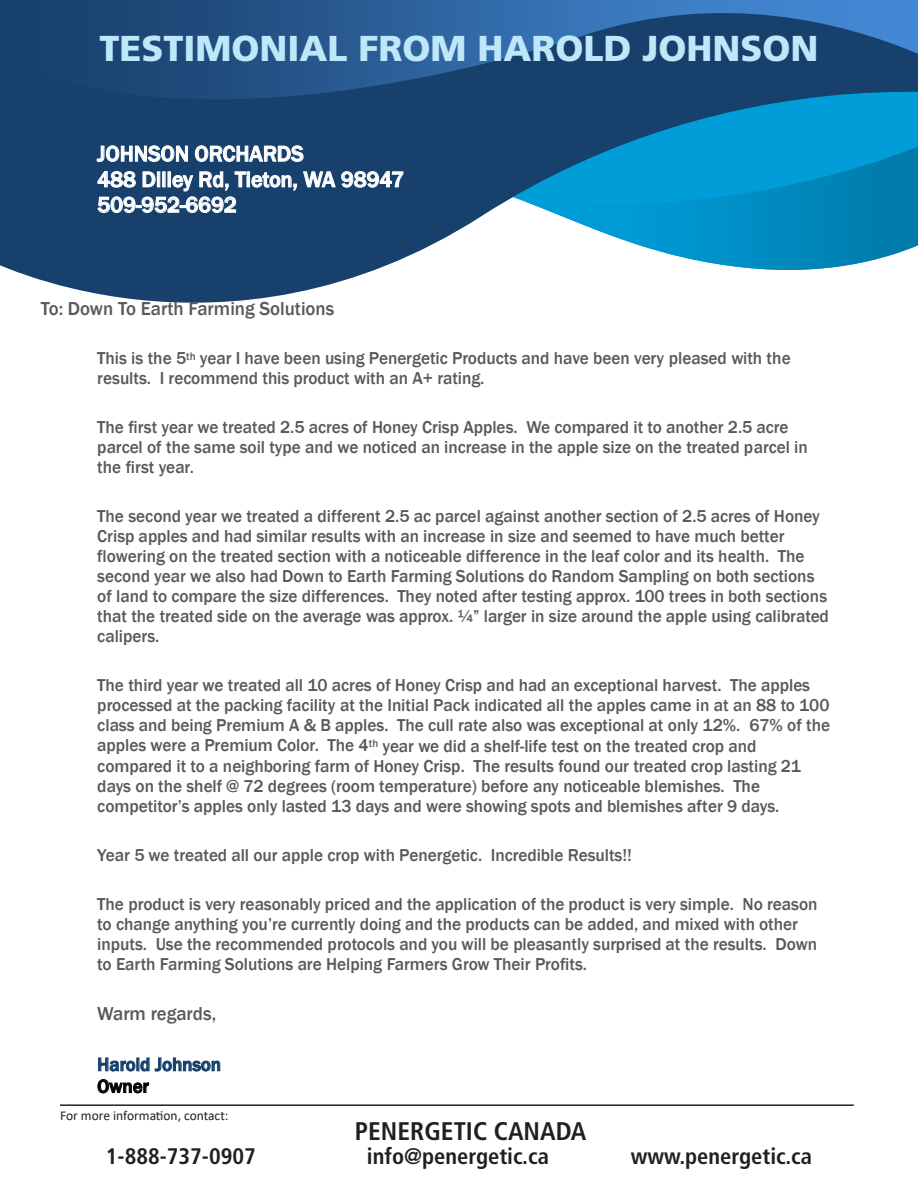
<style>
.page{position:relative;width:918px;height:1188px;background:#fff}
.page>*{position:absolute;margin:0;border:0;box-sizing:border-box;transform-origin:0 0}
.t1{font:900 36px "Frutiger";color:#bee7fa}
.t2{font:700 condensed 25.5px "Frutiger";color:#231f20}
.t3{font:500 22.5px/25.5px "Franklin Gothic";color:#fff}
.t4{font:700 condensed 22.5px "Frutiger";color:#231f20}
.t5{font:500 19.35px "Franklin Gothic";color:#595959}
.t6{font:500 19.35px/21.8px "Franklin Gothic";color:#17406d}
.t7{font:500 17.7px/20.1px "Franklin Gothic";color:#595959}
.t8{font:13.5px "Calibri";color:#231f20}
.s1{color:#000}
</style>
<div class="page">
<svg style="left:0;top:125px;width:918px;height:178px;fill:#17406d"></svg>
<svg style="left:0;top:0;width:918px;height:125px;background:#1e5183"></svg>
<svg style="left:525px;top:147px;width:393px;height:128px"></svg>
<svg style="left:97px;top:145px;width:91px;height:17px;background:#647f9d"></svg>
<svg style="left:195px;top:145px;width:109px;height:17px;background:#637f9d"></svg>
<svg style="left:303px;top:171px;width:101px;height:17px;background:#627d9c"></svg>
<svg style="left:97px;top:171px;width:200px;height:42px;background:#49698c"></svg>
<svg style="left:98px;top:1057px;width:122px;height:15px"></svg>
<svg style="left:97px;top:1079px;width:52px;height:14px"></svg>
<hr style="left:60px;top:1104px;width:794px;height:2px;background:#231f20">
<p class="t1" style="left:99px;top:27px;width:721px">TESTIMONIAL FROM HAROLD JOHNSON</p>
<p class="t3" style="left:97px;top:141px;width:308px">JOHNSON ORCHARDS<br>488 Dilley Rd, Tieton, WA 98947<br>509-952-6692</p>
<p class="t5" style="left:41px;top:296px;width:295px">To: Down To Earth Farming Solutions</p>
<p class="t7" style="left:97px;top:349px;width:695px">This is the 5<sup>th</sup> year I have been using Penergetic Products and have been very pleased with the results. I recommend this product with an A+ rating.</p>
<p class="t7" style="left:97px;top:418px;width:712px">The first year we treated 2.5 acres of Honey Crisp Apples. We compared it to another 2.5 acre parcel of the same soil type and we noticed an increase in the apple size on the treated parcel in the first year.</p>
<p class="t7" style="left:97px;top:507px;width:733px">The second year we treated a different 2.5 ac parcel against another section of 2.5 acres of Honey Crisp apples and had similar results with an increase in size and seemed to have much better flowering on the treated section with a noticeable difference in the leaf color and its health. The second year we also had Down to Earth Farming Solutions do Random Sampling on both sections of land to compare the size differences. They noted after testing approx. 100 trees in both sections that the treated side on the average was approx. ¼” larger in size around the apple using calibrated calipers.</p>
<p class="t7" style="left:97px;top:676px;width:734px">The third year we treated all 10 acres of Honey Crisp and had an exceptional harvest. The apples processed at the packing facility at the Initial Pack indicated all the apples came in at an 88 to 100 class and being Premium A &amp; B apples. The cull rate also was exceptional at only 12%. 67% of the apples were a Premium Color. The 4<sup>th</sup> year we did a shelf-life test on the treated crop and compared it to a neighboring farm of Honey Crisp. The results found our treated crop lasting 21 days on the shelf @ 72 degrees (room temperature) before any noticeable blemishes. The competitor’s apples only lasted 13 days and were showing spots and blemishes after 9 days.</p>
<p class="t7" style="left:97px;top:845px;width:536px">Year 5 we treated all our apple crop with Penergetic. Incredible Results!!</p>
<p class="t7" style="left:97px;top:894px;width:722px">The product is very reasonably priced and the application of the product is very simple. No reason to change anything you’re currently doing and the products can be added, and mixed with other inputs. Use the recommended protocols and you will be pleasantly surprised at the results. Down to Earth Farming Solutions are Helping Farmers Grow Their Profits.</p>
<p class="t5" style="left:97px;top:1001px;width:120px">Warm regards,</p>
<p class="t6" style="left:97px;top:1054px;width:125px">Harold Johnson<br><span class="s1">Owner</span></p>
<p class="t8" style="left:60px;top:1106px;width:170px">For more information, contact:</p>
<p class="t2" style="left:355px;top:1116px;width:233px">PENERGETIC CANADA</p>
<p class="t4" style="left:106px;top:1143px;width:151px">1-888-737-0907</p>
<p class="t4" style="left:367px;top:1143px;width:184px">info@penergetic.ca</p>
<p class="t4" style="left:631px;top:1143px;width:183px">www.penergetic.ca</p>
</div>
